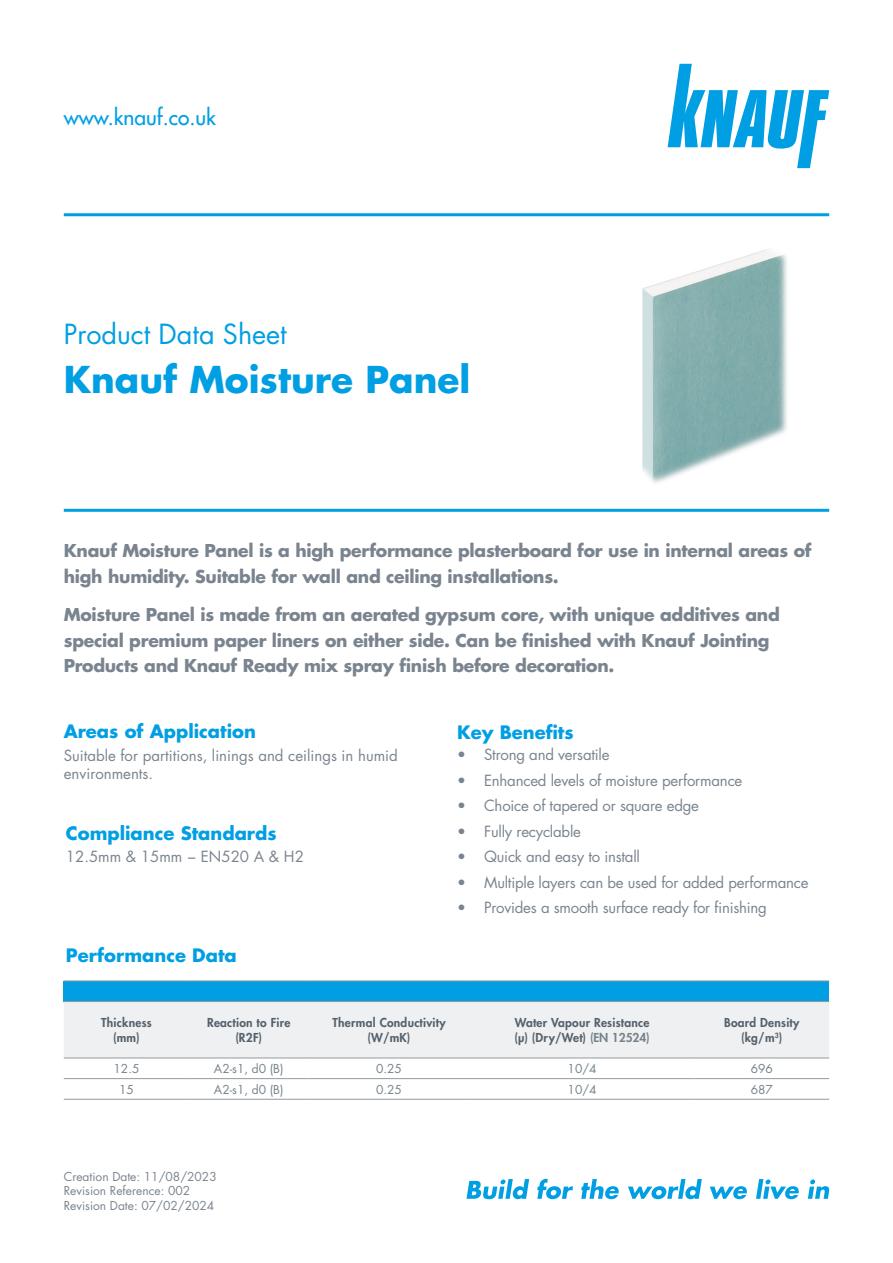
<style>
.page{position:relative;width:893px;height:1263px;background:#fff}
.page>*{position:absolute;margin:0;border:0;box-sizing:border-box;transform-origin:0 0}
.t1{font:700 36px "Futura Std";color:#009fe3}
.t2{font:27px "Futura Std";color:#009fe3}
.t3{font:500 21px "Futura Std";color:#009fe3}
.Bold_Inner_Spread_Para_Headings{font:700 18px "Futura Std";color:#009fe3}
.Bold_intro_12_14-12{font:700 17.25px/25.5px "Futura Std";letter-spacing:-.015em;color:#7a848f}
.t4{font:15px/18px "Futura Std";letter-spacing:-.015em;color:#7a848f}
.Table_SubHeading{font:800 12px/15px "Futura Std";letter-spacing:.02em;color:#54616c;text-align:center}
.t5{font:12px/14.4px "Futura Std";color:#7a848f}
.Table_Body{font:12px "Futura Std";color:#75838b}
.s1{color:#75838b}
</style>
<div class="page">
<svg style="left:466px;top:1179px;width:63px;height:20px"></svg>
<svg style="left:537px;top:1179px;width:36px;height:20px"></svg>
<svg style="left:581px;top:1179px;width:38px;height:20px"></svg>
<svg style="left:628px;top:1179px;width:74px;height:20px"></svg>
<svg style="left:710px;top:1186px;width:37px;height:13px"></svg>
<svg style="left:756px;top:1179px;width:43px;height:20px"></svg>
<svg style="left:808px;top:1179px;width:21px;height:20px"></svg>
<svg style="left:668px;top:64px;width:161px;height:104px"></svg>
<img style="left:642px;top:249px;width:145px;height:234px">
<div style="left:64px;top:981px;width:765px;height:20px;background:#009fe3"></div>
<div style="left:64px;top:1002px;width:765px;height:56px;background:#eff0f1"></div>
<hr style="left:64px;top:981px;width:125px;height:1px;background:#94999c">
<hr style="left:189px;top:981px;width:119px;height:1px;background:#94999c">
<hr style="left:308px;top:981px;width:162px;height:1px;background:#94999c">
<hr style="left:470px;top:981px;width:224px;height:1px;background:#94999c">
<hr style="left:694px;top:981px;width:135px;height:1px;background:#94999c">
<hr style="left:64px;top:1001px;width:125px;height:1px;background:#94999c">
<hr style="left:189px;top:1001px;width:119px;height:1px;background:#94999c">
<hr style="left:308px;top:1001px;width:162px;height:1px;background:#94999c">
<hr style="left:470px;top:1001px;width:224px;height:1px;background:#94999c">
<hr style="left:694px;top:1001px;width:135px;height:1px;background:#94999c">
<hr style="left:64px;top:1058px;width:125px;height:1px;background:#94999c">
<hr style="left:189px;top:1058px;width:119px;height:1px;background:#94999c">
<hr style="left:308px;top:1058px;width:162px;height:1px;background:#94999c">
<hr style="left:470px;top:1058px;width:224px;height:1px;background:#94999c">
<hr style="left:694px;top:1058px;width:135px;height:1px;background:#94999c">
<hr style="left:64px;top:1078px;width:125px;height:1px;background:#94999c">
<hr style="left:189px;top:1078px;width:119px;height:1px;background:#94999c">
<hr style="left:308px;top:1078px;width:162px;height:1px;background:#94999c">
<hr style="left:470px;top:1078px;width:224px;height:1px;background:#94999c">
<hr style="left:694px;top:1078px;width:135px;height:1px;background:#94999c">
<hr style="left:64px;top:1099px;width:125px;height:1px;background:#94999c">
<hr style="left:189px;top:1099px;width:119px;height:1px;background:#94999c">
<hr style="left:308px;top:1099px;width:162px;height:1px;background:#94999c">
<hr style="left:470px;top:1099px;width:224px;height:1px;background:#94999c">
<hr style="left:694px;top:1099px;width:135px;height:1px;background:#94999c">
<hr style="left:64px;top:509px;width:765px;height:3px;background:#009fe3">
<hr style="left:64px;top:213px;width:765px;height:3px;background:#009fe3">
<p class="t3" style="left:64px;top:104px;width:154px">www.knauf.co.uk</p>
<p class="t2" style="left:64px;top:317px;width:224px">Product Data Sheet</p>
<p class="t1" style="left:64px;top:356px;width:408px">Knauf Moisture Panel</p>
<p class="Bold_intro_12_14-12" style="left:64px;top:538px;width:749px">Knauf Moisture Panel is a high performance plasterboard for use in internal areas of high humidity. Suitable for wall and ceiling installations.</p>
<p class="Bold_intro_12_14-12" style="left:64px;top:602px;width:717px">Moisture Panel is made from an aerated gypsum core, with unique additives and special premium paper liners on either side. Can be finished with Knauf Jointing<br>Products and Knauf Ready mix spray finish before decoration.</p>
<p class="Bold_Inner_Spread_Para_Headings" style="left:64px;top:720px;width:194px">Areas of Application</p>
<p class="t4" style="left:64px;top:746px;width:336px">Suitable for partitions, linings and ceilings in humid environments.</p>
<p class="Bold_Inner_Spread_Para_Headings" style="left:66px;top:821px;width:212px">Compliance Standards</p>
<p class="t4" style="left:66px;top:848px;width:240px">12.5mm &amp; 15mm − EN520 A &amp; H2</p>
<p class="Bold_Inner_Spread_Para_Headings" style="left:66px;top:943px;width:172px">Performance Data</p>
<p class="Bold_Inner_Spread_Para_Headings" style="left:457px;top:721px;width:118px">Key Benefits</p>
<p class="t4" style="left:457px;top:746px;width:154px">• Strong and versatile</p>
<p class="t4" style="left:457px;top:771px;width:287px">• Enhanced levels of moisture performance</p>
<p class="t4" style="left:457px;top:797px;width:243px">• Choice of tapered or square edge</p>
<p class="t4" style="left:457px;top:822px;width:125px">• Fully recyclable</p>
<p class="t4" style="left:457px;top:848px;width:184px">• Quick and easy to install</p>
<p class="t4" style="left:457px;top:873px;width:353px">• Multiple layers can be used for added performance</p>
<p class="t4" style="left:457px;top:899px;width:311px">• Provides a smooth surface ready for finishing</p>
<p class="Table_SubHeading" style="left:101px;top:1015px;width:52px">Thickness</p>
<p class="Table_SubHeading" style="left:113px;top:1030px;width:28px">(mm)</p>
<p class="Table_SubHeading" style="left:207px;top:1015px;width:85px">Reaction to Fire (R2F)</p>
<p class="Table_SubHeading" style="left:333px;top:1015px;width:114px">Thermal Conductivity (W/mK)</p>
<p class="Table_SubHeading" style="left:514px;top:1015px;width:137px;text-align:left">Water Vapour Resistance (µ) (Dry/Wet) <span class="s1">(EN 12524)</span></p>
<p class="Table_SubHeading" style="left:724px;top:1015px;width:77px">Board Density (kg/m<sup>3</sup>)</p>
<p class="Table_Body" style="left:114px;top:1061px;width:27px">12.5</p>
<p class="Table_Body" style="left:214px;top:1061px;width:71px">A2-s1, d0 (B)</p>
<p class="Table_Body" style="left:376px;top:1061px;width:27px">0.25</p>
<p class="Table_Body" style="left:568px;top:1061px;width:31px">10/4</p>
<p class="Table_Body" style="left:751px;top:1061px;width:24px">696</p>
<p class="Table_Body" style="left:119px;top:1082px;width:16px">15</p>
<p class="Table_Body" style="left:214px;top:1082px;width:71px">A2-s1, d0 (B)</p>
<p class="Table_Body" style="left:376px;top:1082px;width:27px">0.25</p>
<p class="Table_Body" style="left:568px;top:1082px;width:31px">10/4</p>
<p class="Table_Body" style="left:751px;top:1082px;width:24px">687</p>
<p class="t5" style="left:64px;top:1169px;width:154px">Creation Date: 11/08/2023<br>Revision Reference: 002<br>Revision Date: 07/02/2024</p>
</div>
